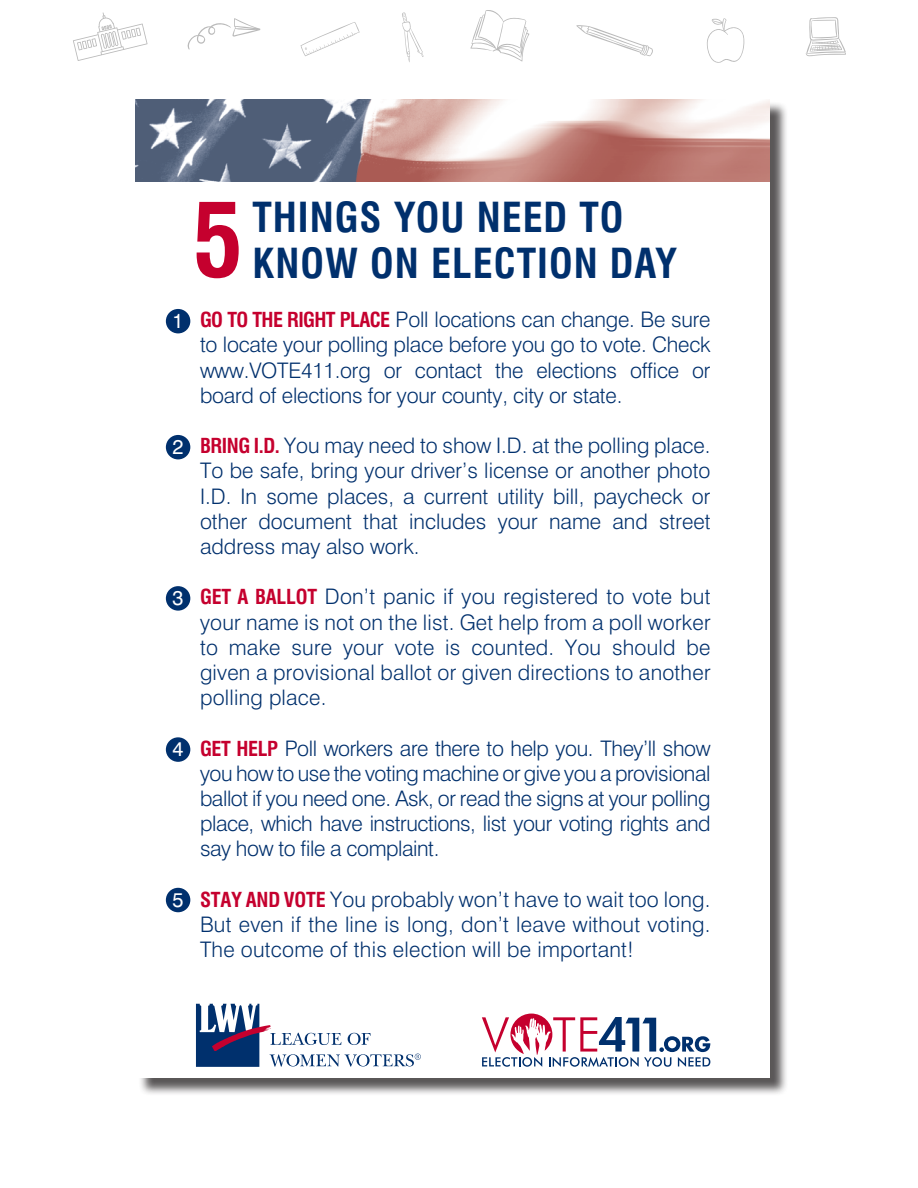
<style>
.page{position:relative;width:918px;height:1188px;background:#fff}
.page>*{position:absolute;margin:0;border:0;box-sizing:border-box;transform-origin:0 0}
.t1{font:700 condensed 100.8px "Swiss 721 BT";color:#c5002e}
.t2{font:700 condensed 40.35px "Swiss 721 BT";letter-spacing:.025em;color:#00306d}
.t3{font:300 21.45px/25.2px "Swiss 721 BT";color:#00306d;text-align:justify}
.t4{font:20.1px "Swiss 721 BT";color:#fff}
.s1{font-weight:700;font-stretch:condensed;font-size:20.1px;color:#c5002e}
</style>
<div class="page">
<svg style="left:402px;top:12px;width:22px;height:50px"></svg>
<svg style="left:300px;top:22px;width:60px;height:34px"></svg>
<svg style="left:576px;top:25px;width:77px;height:31px"></svg>
<svg style="left:707px;top:18px;width:38px;height:45px"></svg>
<svg style="left:470px;top:10px;width:59px;height:52px"></svg>
<svg style="left:187px;top:18px;width:73px;height:32px"></svg>
<svg style="left:805px;top:17px;width:41px;height:40px"></svg>
<svg style="left:73px;top:12px;width:75px;height:49px"></svg>
<div style="left:138px;top:101px;width:650px;height:996px;background:#231f20;opacity:.75"></div>
<div style="left:136px;top:99px;width:633px;height:968px;background:#fff"></div>
<div style="left:166px;top:888px;width:24px;height:24px;background:#00306d;border-radius:50%"></div>
<div style="left:166px;top:586px;width:24px;height:25px;background:#00306d;border-radius:50%"></div>
<div style="left:166px;top:309px;width:24px;height:24px;background:#00306d;border-radius:50%"></div>
<div style="left:166px;top:435px;width:24px;height:24px;background:#00306d;border-radius:50%"></div>
<div style="left:166px;top:737px;width:24px;height:25px;background:#00306d;border-radius:50%"></div>
<img style="left:136px;top:99px;width:633px;height:82px">
<svg style="left:196px;top:1004px;width:225px;height:63px"></svg>
<svg style="left:482px;top:1014px;width:228px;height:53px"></svg>
<p class="t4" style="left:173px;top:308px;width:13px">1</p>
<p class="t4" style="left:173px;top:434px;width:13px">2</p>
<p class="t4" style="left:173px;top:586px;width:13px">3</p>
<p class="t4" style="left:173px;top:737px;width:13px">4</p>
<p class="t4" style="left:173px;top:888px;width:13px">5</p>
<p class="t1" style="left:193px;top:180px;width:52px">5</p>
<p class="t2" style="left:252px;top:193px;width:373px">THINGS YOU NEED TO</p>
<p class="t2" style="left:252px;top:239px;width:426px">KNOW ON ELECTION DAY</p>
<p class="t3" style="left:200px;top:307px;width:512px"><span class="s1">GO TO THE RIGHT PLACE</span> Poll locations can change. Be sure to locate your polling place before you go to vote. Check www.VOTE411.org or contact the elections office or board of elections for your county, city or state.</p>
<p class="t3" style="left:200px;top:433px;width:512px"><span class="s1">BRING I.D.</span> You may need to show I.D. at the polling place.<br>To be safe, bring your driver’s license or another photo I.D. In some places, a current utility bill, paycheck or other document that includes your name and street address may also work.</p>
<p class="t3" style="left:200px;top:584px;width:512px"><span class="s1">GET A BALLOT</span> Don’t panic if you registered to vote but your name is not on the list. Get help from a poll worker to make sure your vote is counted. You should be given a provisional ballot or given directions to another polling place.</p>
<p class="t3" style="left:200px;top:735px;width:512px"><span class="s1">GET HELP</span> Poll workers are there to help you. They’ll show you how to use the voting machine or give you a provisional ballot if you need one. Ask, or read the signs at your polling place, which have instructions, list your voting rights and say how to file a complaint.</p>
<p class="t3" style="left:200px;top:886px;width:512px"><span class="s1">STAY AND VOTE</span> You probably won’t have to wait too long.<br>But even if the line is long, don’t leave without voting.<br>The outcome of this election will be important!</p>
</div>
